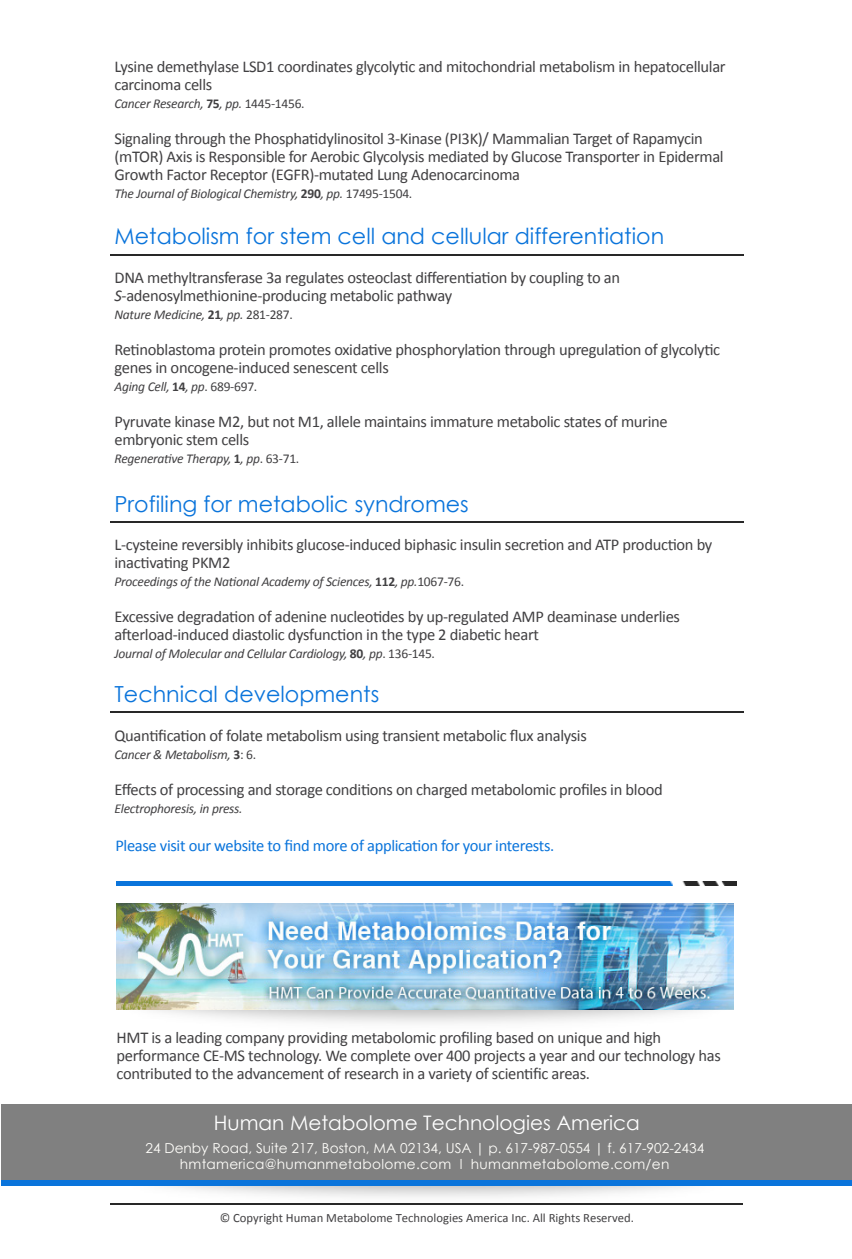
<style>
.page{position:relative;width:852px;height:1259px;background:#fff}
.page>*{position:absolute;margin:0;border:0;box-sizing:border-box;transform-origin:0 0}
.t1{font:22.2px "Century Gothic";color:#0a74db}
.t2{font:20.1px "Century Gothic";color:#fff}
.t3{font:16.5px/18px "Calibri";letter-spacing:-.02em;color:#414042}
.t4{font:16.5px "Calibri";letter-spacing:-.02em;color:#0a74db}
.t5{font:13.8px "Century Gothic";color:#fffefa}
.t6{font:13.8px "Century Gothic";letter-spacing:.02em;color:#fffefa}
.t7{font:13.8px "Century Gothic";color:#fff}
.t8{font:italic 13.5px "Calibri";letter-spacing:-.02em;color:#414042}
.t9{font:12.6px "Calibri";color:#414042}
.s1{font-weight:700;font-style:normal}
.s2{font-style:normal}
.s3{font-style:italic}
</style>
<div class="page">
<img style="left:125px;top:1009px;width:599px;height:14px">
<hr style="left:116px;top:881px;width:557px;height:4px;background:#0a74db">
<img style="left:682px;top:881px;width:54px;height:4px">
<hr style="left:110px;top:254px;width:632px;height:1px;background:#282828">
<hr style="left:110px;top:521px;width:632px;height:1px;background:#282828">
<hr style="left:110px;top:711px;width:632px;height:1px;background:#282828">
<img style="left:116px;top:903px;width:617px;height:106px">
<img style="left:127px;top:1185px;width:599px;height:19px">
<div style="left:1px;top:1104px;width:850px;height:76px;background:#808080"></div>
<div style="left:1px;top:1180px;width:850px;height:5px;background:#0a74db"></div>
<hr style="left:110px;top:1204px;width:632px;height:1px;background:#282828">
<p class="t3" style="left:114px;top:58px;width:612px">Lysine demethylase LSD1 coordinates glycolytic and mitochondrial metabolism in hepatocellular carcinoma cells</p>
<p class="t8" style="left:114px;top:94px;width:191px">Cancer Research, <span class="s1">75</span>, pp. <span class="s2">1445-1456.</span></p>
<p class="t3" style="left:114px;top:130px;width:610px">Signaling through the Phosphatidylinositol 3-Kinase (PI3K)/ Mammalian Target of Rapamycin (mTOR) Axis is Responsible for Aerobic Glycolysis mediated by Glucose Transporter in Epidermal<br>Growth Factor Receptor (EGFR)-mutated Lung Adenocarcinoma</p>
<p class="t8" style="left:114px;top:184px;width:299px">The Journal of Biological Chemistry, <span class="s1">290</span>, pp. <span class="s2">17495-1504.</span></p>
<h1 class="t1" style="left:114px;top:223px;width:551px">Metabolism for stem cell and cellular differentiation</h1>
<p class="t3" style="left:114px;top:269px;width:507px">DNA methyltransferase 3a regulates osteoclast differentiation by coupling to an<br><span class="s3">S</span>-adenosylmethionine-producing metabolic pathway</p>
<p class="t8" style="left:114px;top:305px;width:180px">Nature Medicine, <span class="s1">21</span>, pp. <span class="s2">281-287.</span></p>
<p class="t3" style="left:114px;top:341px;width:607px">Retinoblastoma protein promotes oxidative phosphorylation through upregulation of glycolytic genes in oncogene-induced senescent cells</p>
<p class="t8" style="left:114px;top:377px;width:144px">Aging Cell, <span class="s1">14</span>, pp<span class="s2">. 689-697.</span></p>
<p class="t3" style="left:114px;top:413px;width:554px">Pyruvate kinase M2, but not M1, allele maintains immature metabolic states of murine embryonic stem cells</p>
<p class="t8" style="left:114px;top:449px;width:186px">Regenerative Therapy, <span class="s1">1</span>, pp<span class="s2">. 63-71.</span></p>
<h1 class="t1" style="left:114px;top:490px;width:355px">Profiling for metabolic syndromes</h1>
<p class="t3" style="left:114px;top:536px;width:599px">L-cysteine reversibly inhibits glucose-induced biphasic insulin secretion and ATP production by inactivating PKM2</p>
<p class="t8" style="left:114px;top:573px;width:351px">Proceedings of the National Academy of Sciences, <span class="s1">112</span>, pp.<span class="s2">1067-76.</span></p>
<p class="t3" style="left:114px;top:608px;width:566px">Excessive degradation of adenine nucleotides by up-regulated AMP deaminase underlies afterload-induced diastolic dysfunction in the type 2 diabetic heart</p>
<p class="t8" style="left:114px;top:645px;width:322px">Journal of Molecular and Cellular Cardiology, <span class="s1">80</span>, pp<span class="s2">. 136-145.</span></p>
<h1 class="t1" style="left:114px;top:680px;width:266px">Technical developments</h1>
<p class="t3" style="left:114px;top:726px;width:473px">Quantification of folate metabolism using transient metabolic flux analysis</p>
<p class="t8" style="left:114px;top:745px;width:143px">Cancer &amp; Metabolism, <span class="s1">3</span><span class="s2">: 6.</span></p>
<p class="t3" style="left:114px;top:780px;width:549px">Effects of processing and storage conditions on charged metabolomic profiles in blood</p>
<p class="t8" style="left:114px;top:799px;width:129px">Electrophoresis, in press.</p>
<p class="t4" style="left:115px;top:835px;width:440px">Please visit our website to find more of application for your interests.</p>
<p class="t3" style="left:116px;top:1028px;width:605px">HMT is a leading company providing metabolomic profiling based on unique and high performance CE-MS technology. We complete over 400 projects a year and our technology has contributed to the advancement of research in a variety of scientific areas.</p>
<p class="t2" style="left:214px;top:1110px;width:427px">Human Metabolome Technologies America</p>
<p class="t5" style="left:145px;top:1139px;width:560px">24 Denby Road, Suite 217, Boston, MA 02134, USA | p. 617-987-0554 | f. 617-902-2434</p>
<p class="t7" style="left:422px;top:1153px;width:11px">|</p>
<p class="t6" style="left:180px;top:1156px;width:490px">hmtamerica@humanmetabolome.com l humanmetabolome.com/en</p>
<p class="t9" style="left:219px;top:1209px;width:415px">© Copyright Human Metabolome Technologies America Inc. All Rights Reserved.</p>
</div>
